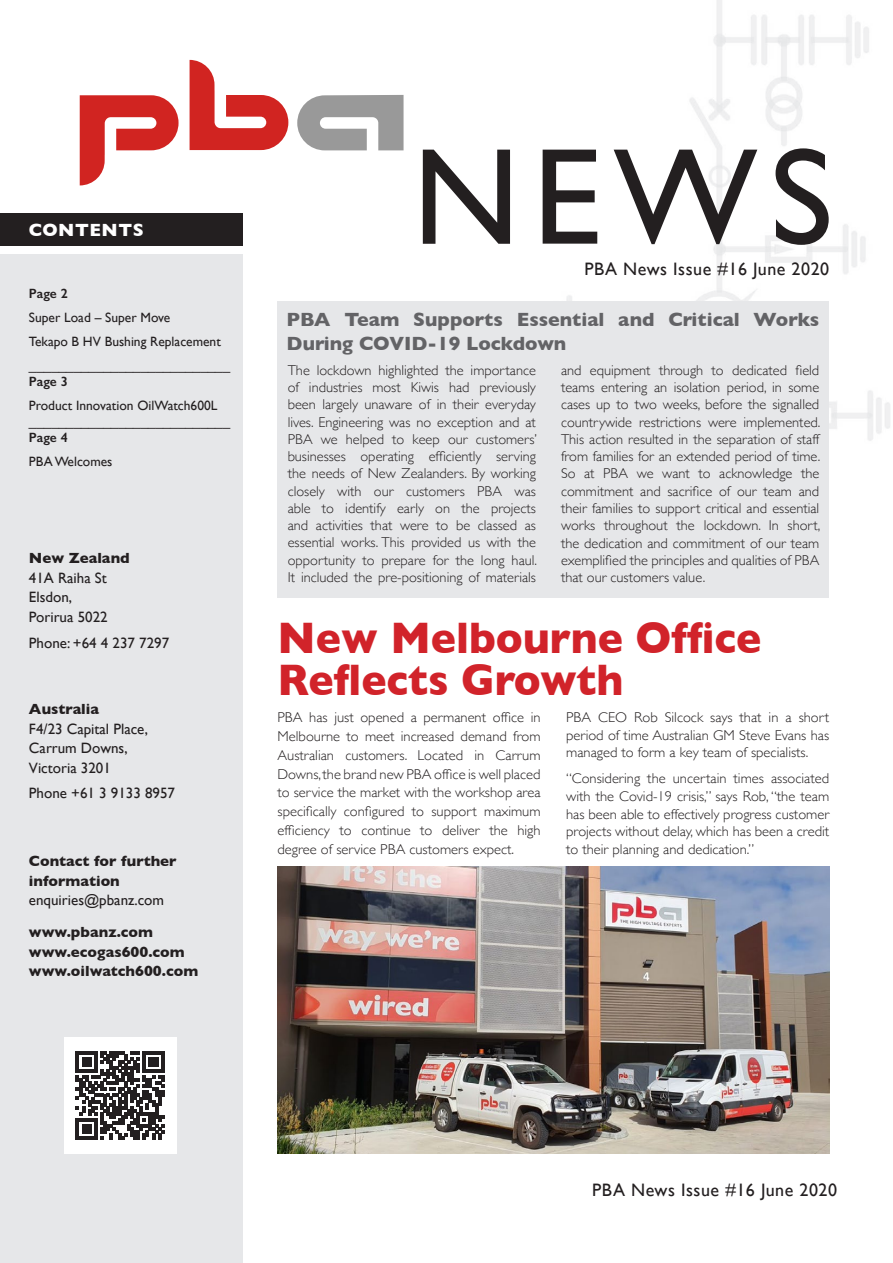
<style>
.page{position:relative;width:893px;height:1263px;background:#fff}
.page>*{position:absolute;margin:0;border:0;box-sizing:border-box;transform-origin:0 0}
.t1{font:138px "Gill Sans";color:#231f20}
.t2{font:700 45px/42px "Gill Sans";color:#d1232a;scale:.94 1}
.t3{font:700 19.5px/24px "Gill Sans";color:#636366}
.t4{font:18px "Gill Sans";letter-spacing:.03em;color:#231f20}
.t5{font:700 18px "Gill Sans";letter-spacing:.03em;color:#fff}
.t6{font:15px/19.5px "Gill Sans";color:#231f20}
.t7{font:700 15px/19.5px "Gill Sans";color:#231f20}
.t8{font:300 14.25px/17.2px "Gill Sans";color:#231f20;text-align:justify}
.t9{font:13.5px/24.3px "Gill Sans";color:#231f20}
.t10{font:600 13.5px "Gill Sans";color:#231f20}
</style>
<div class="page">
<div style="left:0;top:213px;width:242px;height:33px;background:#231f20"></div>
<div style="left:0;top:255px;width:242px;height:1008px;background:#e6e7e9"></div>
<div style="left:278px;top:301px;width:551px;height:296px;background:#e6e7e9"></div>
<svg style="left:80px;top:95px;width:99px;height:90px"></svg>
<svg style="left:297px;top:95px;width:107px;height:55px"></svg>
<svg style="left:190px;top:60px;width:98px;height:90px"></svg>
<img style="left:278px;top:867px;width:551px;height:286px">
<div style="left:64px;top:1037px;width:112px;height:116px;background:#fff"></div>
<svg style="left:76px;top:1051px;width:88px;height:88px"></svg>
<p class="t5" style="left:29px;top:216px;width:116px">CONTENTS</p>
<p class="t10" style="left:29px;top:285px;width:40px">Page 2</p>
<p class="t9" style="left:29px;top:305px;width:203px">Super Load – Super Move<br>Tekapo B HV Bushing Replacement ___________________________</p>
<p class="t10" style="left:29px;top:373px;width:40px">Page 3</p>
<p class="t9" style="left:29px;top:398px;width:203px;line-height:15.8px">Product Innovation OilWatch600L ___________________________</p>
<p class="t10" style="left:29px;top:429px;width:40px">Page 4</p>
<p class="t9" style="left:29px;top:449px;width:85px">PBA Welcomes</p>
<p class="t7" style="left:29px;top:548px;width:102px">New Zealand</p>
<p class="t6" style="left:29px;top:568px;width:80px">41A Raiha St<br>Elsdon,<br>Porirua 5022</p>
<p class="t6" style="left:29px;top:633px;width:142px">Phone: +64 4 237 7297</p>
<p class="t7" style="left:29px;top:699px;width:72px">Australia</p>
<p class="t6" style="left:29px;top:719px;width:121px">F4/23 Capital Place,<br>Carrum Downs,<br>Victoria 3201</p>
<p class="t6" style="left:29px;top:783px;width:148px">Phone +61 3 9133 8957</p>
<p class="t7" style="left:29px;top:851px;width:149px">Contact for further information</p>
<p class="t6" style="left:29px;top:890px;width:137px">enquiries@pbanz.com</p>
<p class="t7" style="left:29px;top:922px;width:171px">www.pbanz.com www.ecogas600.com www.oilwatch600.com</p>
<h1 class="t1" style="left:412px;top:116px;width:423px">NEWS</h1>
<p class="t4" style="left:584px;top:258px;width:246px">PBA News Issue #16 June 2020</p>
<h3 class="t3" style="left:287px;top:307px;width:534px">PBA Team Supports Essential and Critical Works<br>During COVID-19 Lockdown</h3>
<p class="t8" style="left:288px;top:361px;width:251px">The lockdown highlighted the importance of industries most Kiwis had previously been largely unaware of in their everyday lives. Engineering was no exception and at PBA we helped to keep our customers’ businesses operating efficiently serving the needs of New Zealanders. By working closely with our customers PBA was able to identify early on the projects and activities that were to be classed as essential works. This provided us with the opportunity to prepare for the long haul.<br>It included the pre-positioning of materials</p>
<p class="t8" style="left:561px;top:361px;width:261px">and equipment through to dedicated field teams entering an isolation period, in some cases up to two weeks, before the signalled countrywide restrictions were implemented.<br>This action resulted in the separation of staff from families for an extended period of time.<br>So at PBA we want to acknowledge the commitment and sacrifice of our team and their families to support critical and essential works throughout the lockdown. In short, the dedication and commitment of our team exemplified the principles and qualities of PBA that our customers value.</p>
<h2 class="t2" style="left:278px;top:616px;width:516px">New Melbourne Office<br>Reflects Growth</h2>
<p class="t8" style="left:566px;top:708px;width:265px">PBA CEO Rob Silcock says that in a short period of time Australian GM Steve Evans has managed to form a key team of specialists.</p>
<p class="t8" style="left:566px;top:769px;width:265px">“Considering the uncertain times associated with the Covid-19 crisis,” says Rob, “the team has been able to effectively progress customer projects without delay, which has been a credit to their planning and dedication.”</p>
<p class="t8" style="left:278px;top:707px;width:265px;line-height:18.8px">PBA has just opened a permanent office in Melbourne to meet increased demand from Australian customers. Located in Carrum Downs, the brand new PBA office is well placed to service the market with the workshop area specifically configured to support maximum efficiency to continue to deliver the high degree of service PBA customers expect.</p>
<p class="t4" style="left:592px;top:1179px;width:246px">PBA News Issue #16 June 2020</p>
</div>
